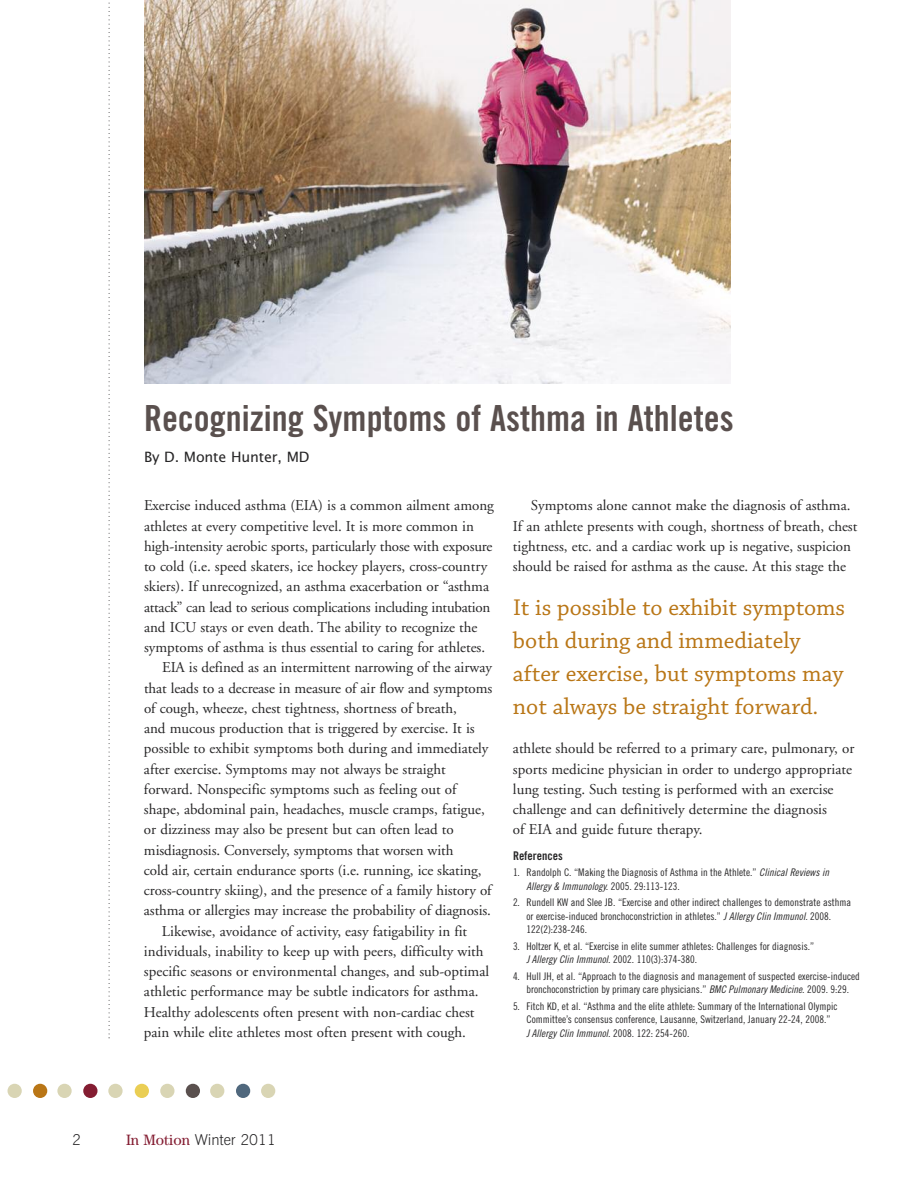
<style>
.page{position:relative;width:918px;height:1188px;background:#fff}
.page>*{position:absolute;margin:0;border:0;box-sizing:border-box;transform-origin:0 0}
.t1{font:36px "Trade Gothic LT Std Bd Cn 20";color:#5a504e}
.t2{font:24px/33px "Chaparral Pro";color:#b97616}
.t3{font:15px/20.2px "Adobe Garamond";color:#272627}
.t4{font:300 15px "News Gothic BT";color:#272627}
.t5{font:14.25px "Lucida Grande";letter-spacing:-.01em;color:#272627}
.t6{font:12px "Trade Gothic LT Std Bd Cn 20";color:#272627}
.t7{font:10.5px/13.5px "Trade Gothic LT Std Cn 18";color:#272627}
.t8{font:10.5px "Trade Gothic LT Std Cn 18 Obl";color:#272627}
.s1{font-family:"Trade Gothic LT Std Cn 18 Obl"}
.s2{font-family:"Trade Gothic LT Std Cn 18"}
.s3{font-family:"Century";font-weight:400;color:#841d32}
</style>
<div class="page">
<div style="left:261px;top:1084px;width:14px;height:14px;background:#d9d5b4;border-radius:50%"></div>
<div style="left:236px;top:1084px;width:14px;height:14px;background:#50687d;border-radius:50%"></div>
<div style="left:210px;top:1084px;width:14px;height:14px;background:#d9d5b4;border-radius:50%"></div>
<div style="left:186px;top:1084px;width:14px;height:14px;background:#5a504e;border-radius:50%"></div>
<div style="left:160px;top:1084px;width:14px;height:14px;background:#d9d5b4;border-radius:50%"></div>
<div style="left:135px;top:1084px;width:14px;height:14px;background:#eace54;border-radius:50%"></div>
<div style="left:108px;top:1084px;width:15px;height:14px;background:#d9d5b4;border-radius:50%"></div>
<div style="left:83px;top:1084px;width:15px;height:14px;background:#841d32;border-radius:50%"></div>
<div style="left:57px;top:1084px;width:15px;height:14px;background:#d9d5b4;border-radius:50%"></div>
<div style="left:33px;top:1084px;width:14px;height:14px;background:#b97616;border-radius:50%"></div>
<div style="left:8px;top:1084px;width:14px;height:14px;background:#d9d5b4;border-radius:50%"></div>
<img style="left:144px;top:0;width:587px;height:383px">
<svg style="left:109px;top:2px;width:1px;height:1036px"></svg>
<h1 class="t1" style="left:144px;top:396px;width:591px">Recognizing Symptoms of Asthma in Athletes</h1>
<p class="t5" style="left:144px;top:449px;width:167px">By D. Monte Hunter, MD</p>
<p class="t3" style="left:144px;top:496px;width:351px">Exercise induced asthma (EIA) is a common ailment among</p>
<p class="t3" style="left:144px;top:516px;width:331px">athletes at every competitive level. It is more common in</p>
<p class="t3" style="left:144px;top:536px;width:350px">high-intensity aerobic sports, particularly those with exposure</p>
<p class="t3" style="left:144px;top:557px;width:345px">to cold (i.e. speed skaters, ice hockey players, cross-country</p>
<p class="t3" style="left:144px;top:577px;width:347px">skiers). If unrecognized, an asthma exacerbation or “asthma</p>
<p class="t3" style="left:144px;top:597px;width:348px">attack” can lead to serious complications including intubation</p>
<p class="t3" style="left:144px;top:617px;width:335px">and ICU stays or even death. The ability to recognize the</p>
<p class="t3" style="left:144px;top:638px;width:343px">symptoms of asthma is thus essential to caring for athletes.</p>
<p class="t3" style="left:162px;top:658px;width:331px">EIA is defined as an intermittent narrowing of the airway</p>
<p class="t3" style="left:144px;top:678px;width:350px">that leads to a decrease in measure of air flow and symptoms</p>
<p class="t3" style="left:144px;top:698px;width:314px">of cough, wheeze, chest tightness, shortness of breath,</p>
<p class="t3" style="left:144px;top:719px;width:332px">and mucous production that is triggered by exercise. It is</p>
<p class="t3" style="left:144px;top:739px;width:346px">possible to exhibit symptoms both during and immediately</p>
<p class="t3" style="left:144px;top:759px;width:303px">after exercise. Symptoms may not always be straight</p>
<p class="t3" style="left:144px;top:779px;width:314px">forward. Nonspecific symptoms such as feeling out of</p>
<p class="t3" style="left:144px;top:800px;width:342px">shape, abdominal pain, headaches, muscle cramps, fatigue,</p>
<p class="t3" style="left:144px;top:820px;width:311px">or dizziness may also be present but can often lead to</p>
<p class="t3" style="left:144px;top:840px;width:311px">misdiagnosis. Conversely, symptoms that worsen with</p>
<p class="t3" style="left:144px;top:860px;width:339px">cold air, certain endurance sports (i.e. running, ice skating,</p>
<p class="t3" style="left:144px;top:881px;width:349px">cross-country skiing), and the presence of a family history of</p>
<p class="t3" style="left:144px;top:901px;width:348px">asthma or allergies may increase the probability of diagnosis.</p>
<p class="t3" style="left:162px;top:921px;width:307px">Likewise, avoidance of activity, easy fatigability in fit</p>
<p class="t3" style="left:144px;top:941px;width:341px">individuals, inability to keep up with peers, difficulty with</p>
<p class="t3" style="left:144px;top:962px;width:347px">specific seasons or environmental changes, and sub-optimal</p>
<p class="t3" style="left:144px;top:982px;width:336px">athletic performance may be subtle indicators for asthma.</p>
<p class="t3" style="left:144px;top:1002px;width:332px">Healthy adolescents often present with non-cardiac chest</p>
<p class="t3" style="left:144px;top:1022px;width:324px">pain while elite athletes most often present with cough.</p>
<p class="t3" style="left:513px;top:496px;width:346px;text-indent:18px">Symptoms alone cannot make the diagnosis of asthma.<br>If an athlete presents with cough, shortness of breath, chest tightness, etc. and a cardiac work up is negative, suspicion should be raised for asthma as the cause. At this stage the</p>
<h2 class="t2" style="left:513px;top:592px;width:334px">It is possible to exhibit symptoms both during and immediately after exercise, but symptoms may not always be straight forward.</h2>
<p class="t3" style="left:513px;top:739px;width:343px">athlete should be referred to a primary care, pulmonary, or sports medicine physician in order to undergo appropriate lung testing. Such testing is performed with an exercise challenge and can definitively determine the diagnosis<br>of EIA and guide future therapy.</p>
<p class="t6" style="left:513px;top:848px;width:51px">References</p>
<p class="t7" style="left:513px;top:866px;width:318px">1. Randolph C. “Making the Diagnosis of Asthma in the Athlete.” <span class="s1">Clinical Reviews in</span></p>
<p class="t8" style="left:526px;top:880px;width:155px">Allergy &amp; Immunology. <span class="s2">2005. 29:113-123.</span></p>
<p class="t7" style="left:526px;top:896px;width:326px;text-indent:-13px">2. Rundell KW and Slee JB. “Exercise and other indirect challenges to demonstrate asthma or exercise-induced bronchoconstriction in athletes.” <span class="s1">J Allergy Clin Immunol.</span> 2008.<br>122(2):238-246.</p>
<p class="t7" style="left:513px;top:939px;width:303px">3. Holtzer K, et al. “Exercise in elite summer athletes: Challenges for diagnosis.”</p>
<p class="t8" style="left:527px;top:953px;width:172px">J Allergy Clin Immunol. <span class="s2">2002. 110(3):374-380.</span></p>
<p class="t7" style="left:513px;top:969px;width:348px;text-align:center">4. Hull JH, et al. “Approach to the diagnosis and management of suspected exercise-induced bronchoconstriction by primary care physicians.” <span class="s1">BMC Pulmonary Medicine.</span> 2009. 9:29.</p>
<p class="t7" style="left:527px;top:999px;width:312px;text-indent:-14px">5. Fitch KD, et al. “Asthma and the elite athlete: Summary of the International Olympic<br>Committee’s consensus conference, Lausanne, Switzerland, January 22-24, 2008.”</p>
<p class="t8" style="left:526px;top:1027px;width:164px">J Allergy Clin Immunol. <span class="s2">2008. 122: 254-260.</span></p>
<p class="t4" style="left:72px;top:1130px;width:10px">2</p>
<p class="t4" style="left:126px;top:1130px;width:151px"><span class="s3">In Motion</span> Winter 2011</p>
</div>
